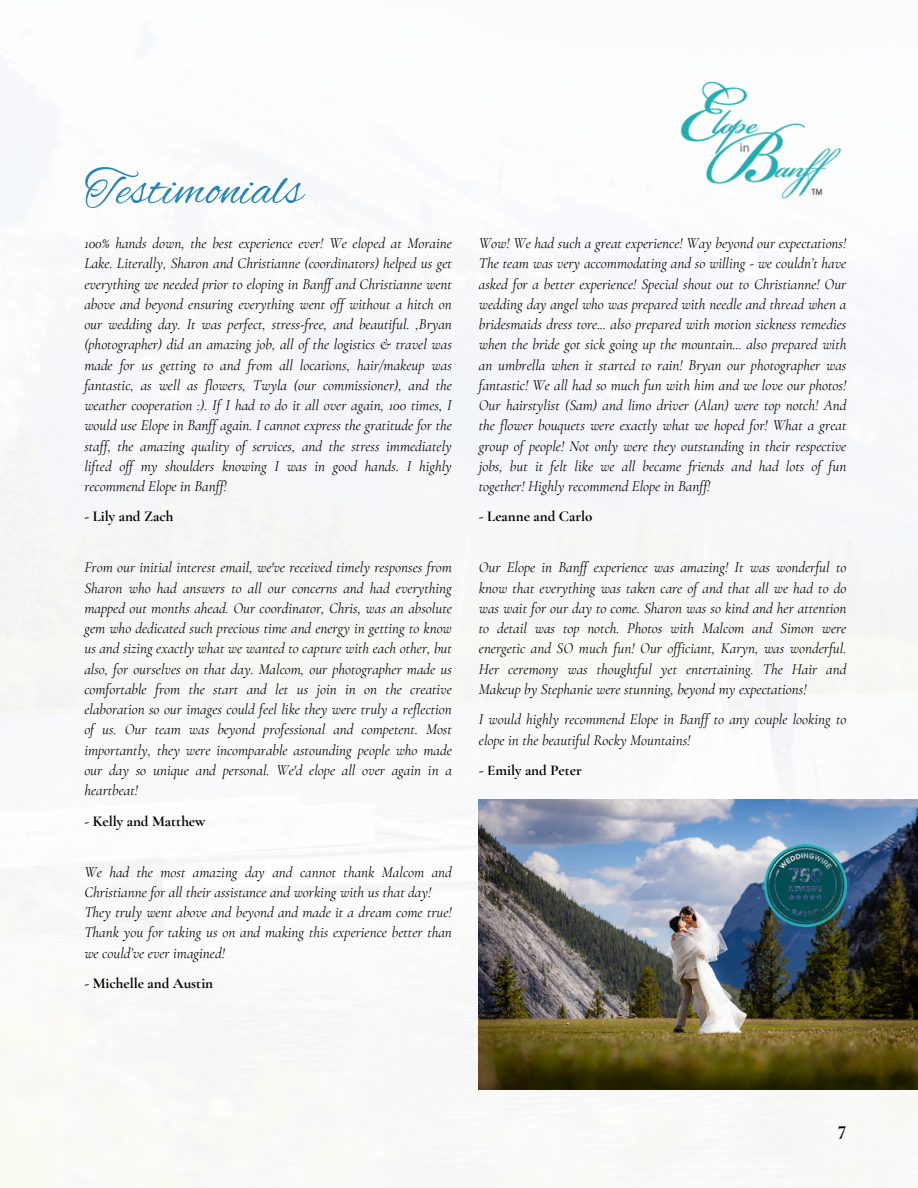
<style>
.page{position:relative;width:918px;height:1188px;background:#fff}
.page>*{position:absolute;margin:0;border:0;box-sizing:border-box;transform-origin:0 0}
.t1{font:50.1px "Alex Brush";color:#2686b5}
.t2{font:700 19.5px "Cormorant Garamond";color:#000}
.t3{font:italic 15px/20.2px "Cormorant Garamond";color:#000;text-align:justify}
.t4{font:700 15px "Cormorant Garamond";color:#000}
</style>
<div class="page">
<img style="left:0;top:30px;width:918px;height:1158px">
<img style="left:671px;top:75px;width:176px;height:131px">
<img style="left:479px;top:799px;width:439px;height:291px">
<img style="left:764px;top:844px;width:83px;height:82px">
<p class="t1" style="left:84px;top:162px;width:220px">Testimonials</p>
<p class="t3" style="left:84px;top:233px;width:369px">100% hands down, the best experience ever! We eloped at Moraine Lake. Literally, Sharon and Christianne (coordinators) helped us get everything we needed prior to eloping in Banff and Christianne went above and beyond ensuring everything went off without a hitch on our wedding day. It was perfect, stress-free, and beautiful. ,Bryan (photographer) did an amazing job, all of the logistics &amp; travel was made for us getting to and from all locations, hair/makeup was fantastic, as well as flowers, Twyla (our commissioner), and the weather cooperation :). If I had to do it all over again, 100 times, I would use Elope in Banff again. I cannot express the gratitude for the staff, the amazing quality of services, and the stress immediately lifted off my shoulders knowing I was in good hands. I highly recommend Elope in Banff!</p>
<h2 class="t4" style="left:84px;top:508px;width:91px">- Lily and Zach</h2>
<p class="t3" style="left:84px;top:557px;width:369px">From our initial interest email, we've received timely responses from Sharon who had answers to all our concerns and had everything mapped out months ahead. Our coordinator, Chris, was an absolute gem who dedicated such precious time and energy in getting to know us and sizing exactly what we wanted to capture with each other, but also, for ourselves on that day. Malcom, our photographer made us comfortable from the start and let us join in on the creative elaboration so our images could feel like they were truly a reflection of us. Our team was beyond professional and competent. Most importantly, they were incomparable astounding people who made our day so unique and personal. We'd elope all over again in a heartbeat!</p>
<p class="t4" style="left:84px;top:812px;width:123px">- Kelly and Matthew</p>
<h2 class="t3" style="left:84px;top:862px;width:369px">We had the most amazing day and cannot thank Malcom and<br>Christianne for all their assistance and working with us that day!</h2>
<p class="t3" style="left:84px;top:902px;width:369px">They truly went above and beyond and made it a dream come true!<br>Thank you for taking us on and making this experience better than we could’ve ever imagined!</p>
<p class="t4" style="left:84px;top:974px;width:130px">- Michelle and Austin</p>
<p class="t3" style="left:479px;top:233px;width:369px">Wow! We had such a great experience! Way beyond our expectations!<br>The team was very accommodating and so willing - we couldn’t have asked for a better experience! Special shout out to Christianne! Our wedding day angel who was prepared with needle and thread when a bridesmaids dress tore... also prepared with motion sickness remedies when the bride got sick going up the mountain... also prepared with an umbrella when it started to rain! Bryan our photographer was fantastic! We all had so much fun with him and we love our photos!<br>Our hairstylist (Sam) and limo driver (Alan) were top notch! And the flower bouquets were exactly what we hoped for! What a great group of people! Not only were they outstanding in their respective jobs, but it felt like we all became friends and had lots of fun together! Highly recommend Elope in Banff!</p>
<h2 class="t4" style="left:479px;top:508px;width:115px">- Leanne and Carlo</h2>
<h2 class="t3" style="left:479px;top:557px;width:369px">Our Elope in Banff experience was amazing! It was wonderful to know that everything was taken care of and that all we had to do was wait for our day to come. Sharon was so kind and her attention to detail was top notch. Photos with Malcom and Simon were energetic and SO much fun! Our officiant, Karyn, was wonderful.<br>Her ceremony was thoughtful yet entertaining. The Hair and Makeup by Stephanie were stunning, beyond my expectations!</h2>
<p class="t3" style="left:479px;top:709px;width:369px">I would highly recommend Elope in Banff to any couple looking to elope in the beautiful Rocky Mountains!</p>
<p class="t4" style="left:479px;top:761px;width:105px">- Emily and Peter</p>
<p class="t2" style="left:838px;top:1116px;width:10px">7</p>
</div>
